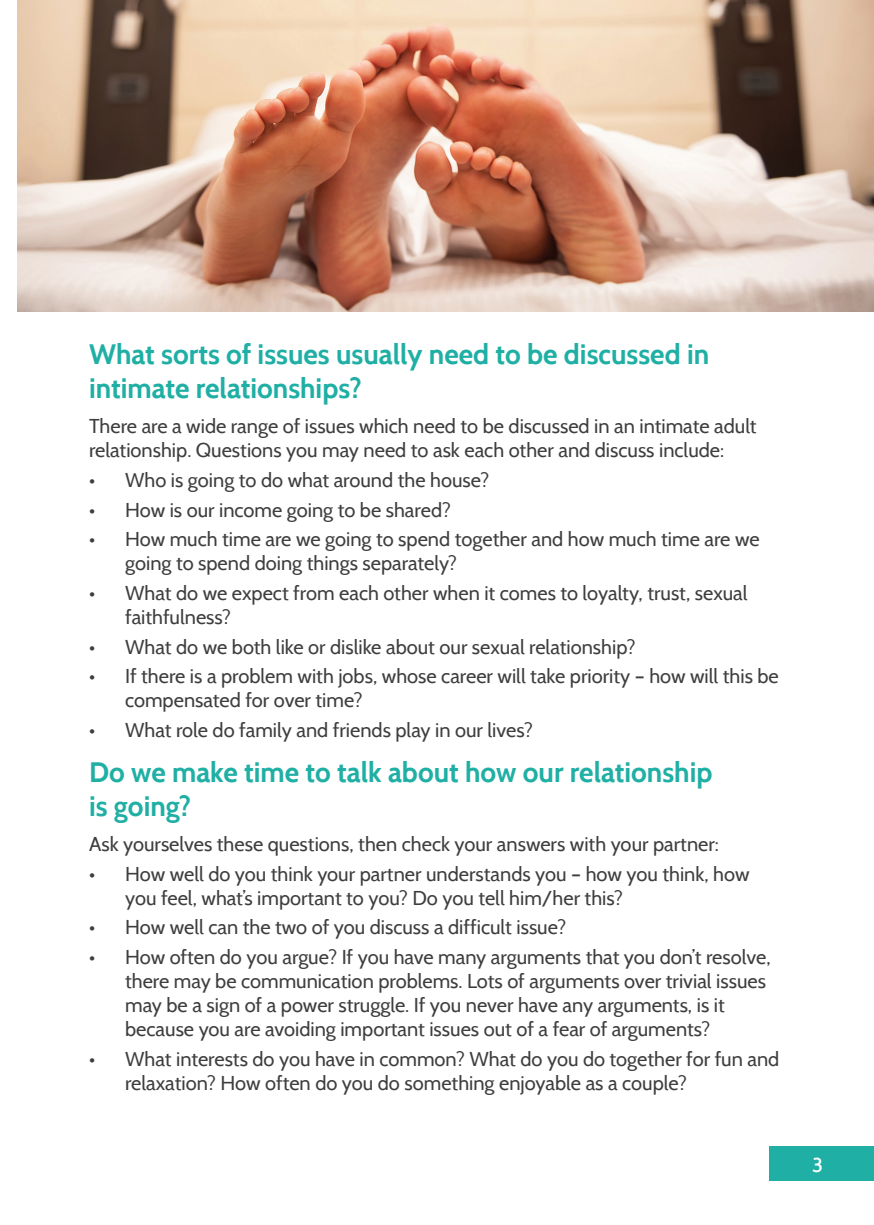
<style>
.page{position:relative;width:874px;height:1225px;background:#fff}
.page>*{position:absolute;margin:0;border:0;box-sizing:border-box;transform-origin:0 0}
.t1{font:700 28px/33.6px "Cabin";color:#1fafa4}
.t2{font:20px/24px "Cabin";color:#3e3e3f}
.t3{font:500 20px "Cabin";color:#fff}
</style>
<div class="page">
<img style="left:17px;top:0;width:856px;height:312px">
<div style="left:768px;top:1147px;width:105px;height:34px;background:#1fafa4"></div>
<h1 class="t1" style="left:89px;top:338px;width:621px">What sorts of issues usually need to be discussed in intimate relationships?</h1>
<p class="t2" style="left:89px;top:414px;width:668px">There are a wide range of issues which need to be discussed in an intimate adult relationship. Questions you may need to ask each other and discuss include:</p>
<p class="t2" style="left:89px;top:468px;width:401px">• Who is going to do what around the house?</p>
<p class="t2" style="left:89px;top:497px;width:363px">• How is our income going to be shared?</p>
<p class="t2" style="left:125px;top:527px;width:635px;text-indent:-36px">• How much time are we going to spend together and how much time are we going to spend doing things separately?</p>
<p class="t2" style="left:125px;top:581px;width:623px;text-indent:-36px">• What do we expect from each other when it comes to loyalty, trust, sexual faithfulness?</p>
<p class="t2" style="left:89px;top:634px;width:547px">• What do we both like or dislike about our sexual relationship?</p>
<p class="t2" style="left:125px;top:664px;width:655px;text-indent:-36px">• If there is a problem with jobs, whose career will take priority – how will this be compensated for over time?</p>
<p class="t2" style="left:89px;top:718px;width:445px">• What role do family and friends play in our lives?</p>
<h1 class="t1" style="left:89px;top:755px;width:624px">Do we make time to talk about how our relationship is going?</h1>
<p class="t2" style="left:89px;top:832px;width:631px">Ask yourselves these questions, then check your answers with your partner:</p>
<p class="t2" style="left:125px;top:861px;width:625px;text-indent:-36px">• How well do you think your partner understands you – how you think, how you feel, what’s important to you? Do you tell him/her this?</p>
<p class="t2" style="left:89px;top:915px;width:478px">• How well can the two of you discuss a difficult issue?</p>
<p class="t2" style="left:125px;top:945px;width:646px;text-indent:-36px">• How often do you argue? If you have many arguments that you don’t resolve, there may be communication problems. Lots of arguments over trivial issues may be a sign of a power struggle. If you never have any arguments, is it because you are avoiding important issues out of a fear of arguments?</p>
<p class="t2" style="left:125px;top:1046px;width:655px;text-indent:-36px">• What interests do you have in common? What do you do together for fun and relaxation? How often do you do something enjoyable as a couple?</p>
<p class="t3" style="left:811px;top:1152px;width:12px">3</p>
</div>
